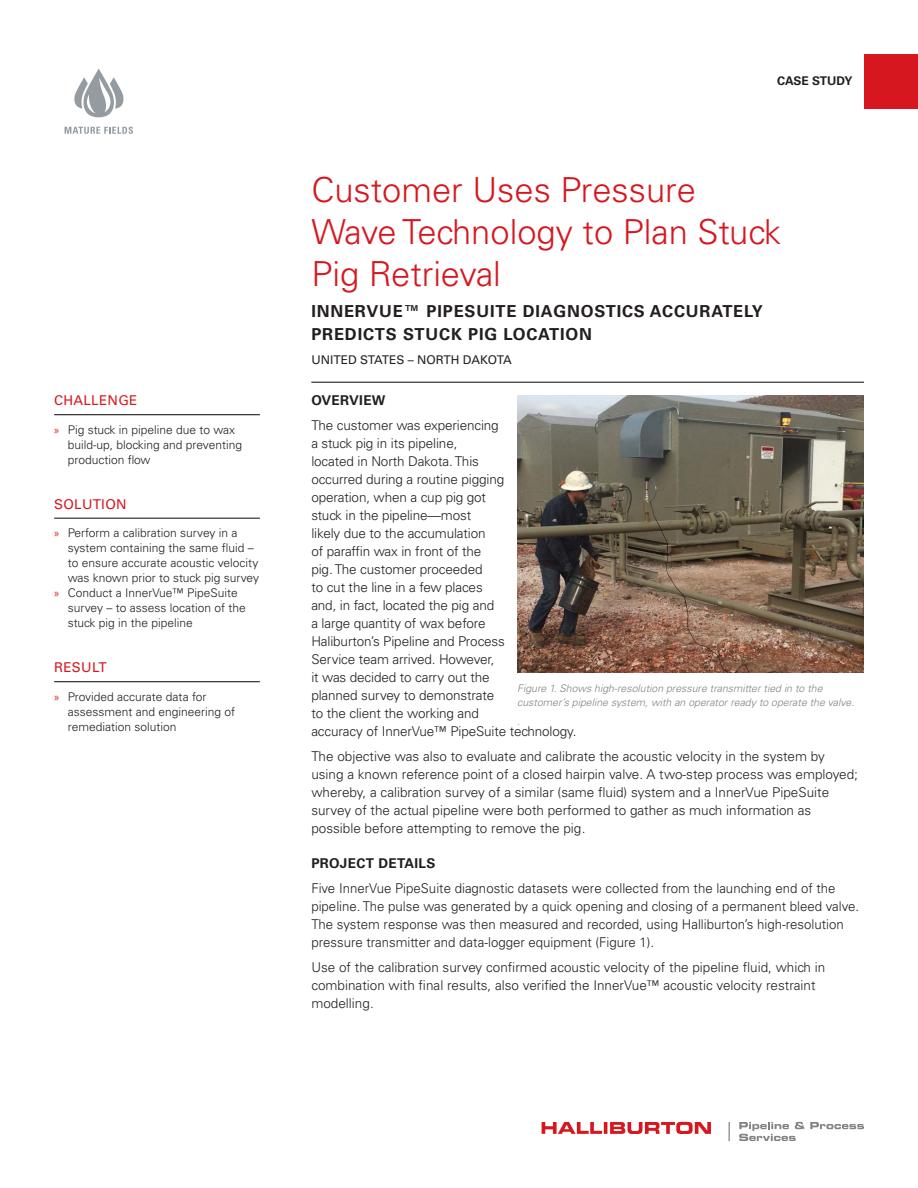
<style>
.page{position:relative;width:918px;height:1188px;background:#fff}
.page>*{position:absolute;margin:0;border:0;box-sizing:border-box;transform-origin:0 0}
.Case_Study_Title{font:300 34.5px/42px "Univers LT Std";color:#d7171f}
.Subhead{font:700 16.5px/22.5px "Univers LT Std";letter-spacing:.05em;color:#231f20}
.Body{font:300 13.5px/18px "Univers LT Std";color:#231f20}
.Sidebar_Header_With{font:13.5px "Univers LT Std";letter-spacing:.02em;color:#d7171f}
.Body_Header{font:700 13.5px "Univers LT Std";letter-spacing:.025em;color:#231f20}
.t1{font:300 12px/15px "Univers LT Std";color:#231f20}
.Case_Study_Title-2{font:12px "Univers LT Std";color:#231f20}
.t2{font:700 12px "Univers LT Std";color:#231f20}
.t3{font:italic 300 10.5px/13.5px "Univers LT Std";color:#808285}
.s1{font-family:"Myriad Pro";font-weight:400;color:#d7171f}
</style>
<div class="page">
<hr style="left:311px;top:382px;width:553px;height:1px;background:#231f20">
<hr style="left:54px;top:414px;width:206px;height:1px;background:#231f20">
<hr style="left:54px;top:518px;width:206px;height:1px;background:#231f20">
<hr style="left:54px;top:681px;width:206px;height:1px;background:#231f20">
<div style="left:864px;top:54px;width:54px;height:55px;background:#d7171f"></div>
<img style="left:517px;top:396px;width:347px;height:276px">
<svg style="left:65px;top:127px;width:68px;height:7px"></svg>
<svg style="left:74px;top:69px;width:50px;height:48px"></svg>
<svg style="left:542px;top:1122px;width:169px;height:12px"></svg>
<svg style="left:729px;top:1122px;width:1px;height:19px"></svg>
<svg style="left:739px;top:1122px;width:125px;height:19px"></svg>
<p class="Sidebar_Header_With" style="left:54px;top:393px;width:85px">CHALLENGE</p>
<p class="t1" style="left:68px;top:422px;width:176px;text-indent:-14px"><span class="s1">»</span> Pig stuck in pipeline due to wax build-up, blocking and preventing production flow</p>
<p class="Sidebar_Header_With" style="left:54px;top:496px;width:74px">SOLUTION</p>
<p class="t1" style="left:68px;top:526px;width:193px;text-indent:-14px"><span class="s1">»</span> Perform a calibration survey in a system containing the same fluid – to ensure accurate acoustic velocity was known prior to stuck pig survey</p>
<p class="t1" style="left:68px;top:586px;width:180px;text-indent:-14px"><span class="s1">»</span> Conduct a InnerVue™ PipeSuite survey – to assess location of the stuck pig in the pipeline</p>
<p class="Sidebar_Header_With" style="left:54px;top:660px;width:54px">RESULT</p>
<p class="t1" style="left:68px;top:689px;width:169px;text-indent:-14px"><span class="s1">»</span> Provided accurate data for assessment and engineering of remediation solution</p>
<p class="t2" style="left:777px;top:74px;width:77px">CASE STUDY</p>
<p class="Case_Study_Title" style="left:311px;top:169px;width:471px">Customer Uses Pressure<br>Wave Technology to Plan Stuck<br>Pig Retrieval</p>
<p class="Subhead" style="left:311px;top:301px;width:453px">INNERVUE™ PIPESUITE DIAGNOSTICS ACCURATELY<br>PREDICTS STUCK PIG LOCATION</p>
<p class="Case_Study_Title-2" style="left:311px;top:353px;width:202px">UNITED STATES – NORTH DAKOTA</p>
<p class="Body_Header" style="left:311px;top:393px;width:76px">OVERVIEW</p>
<p class="Body" style="left:311px;top:416px;width:267px">The customer was experiencing<br>a stuck pig in its pipeline,<br>located in North Dakota. This<br>occurred during a routine pigging<br>operation, when a cup pig got<br>stuck in the pipeline—most<br>likely due to the accumulation<br>of paraffin wax in front of the<br>pig. The customer proceeded<br>to cut the line in a few places<br>and, in fact, located the pig and<br>a large quantity of wax before<br>Haliburton’s Pipeline and Process<br>Service team arrived. However,<br>it was decided to carry out the<br>planned survey to demonstrate<br>to the client the working and<br>accuracy of InnerVue™ PipeSuite technology.</p>
<p class="Body" style="left:311px;top:747px;width:548px">The objective was also to evaluate and calibrate the acoustic velocity in the system by using a known reference point of a closed hairpin valve. A two-step process was employed; whereby, a calibration survey of a similar (same fluid) system and a InnerVue PipeSuite survey of the actual pipeline were both performed to gather as much information as possible before attempting to remove the pig.</p>
<p class="Body_Header" style="left:311px;top:856px;width:126px">PROJECT DETAILS</p>
<p class="Body" style="left:311px;top:879px;width:549px">Five InnerVue PipeSuite diagnostic datasets were collected from the launching end of the pipeline. The pulse was generated by a quick opening and closing of a permanent bleed valve.<br>The system response was then measured and recorded, using Halliburton’s high-resolution pressure transmitter and data-logger equipment (Figure 1).</p>
<p class="Body" style="left:311px;top:958px;width:515px">Use of the calibration survey confirmed acoustic velocity of the pipeline fluid, which in combination with final results, also verified the InnerVue™ acoustic velocity restraint modelling.</p>
<p class="t3" style="left:517px;top:682px;width:339px">Figure 1. Shows high-resolution pressure transmitter tied in to the customer’s pipeline system, with an operator ready to operate the valve.</p>
<p class="t3" style="left:517px;top:715px;width:4px">.</p>
</div>
